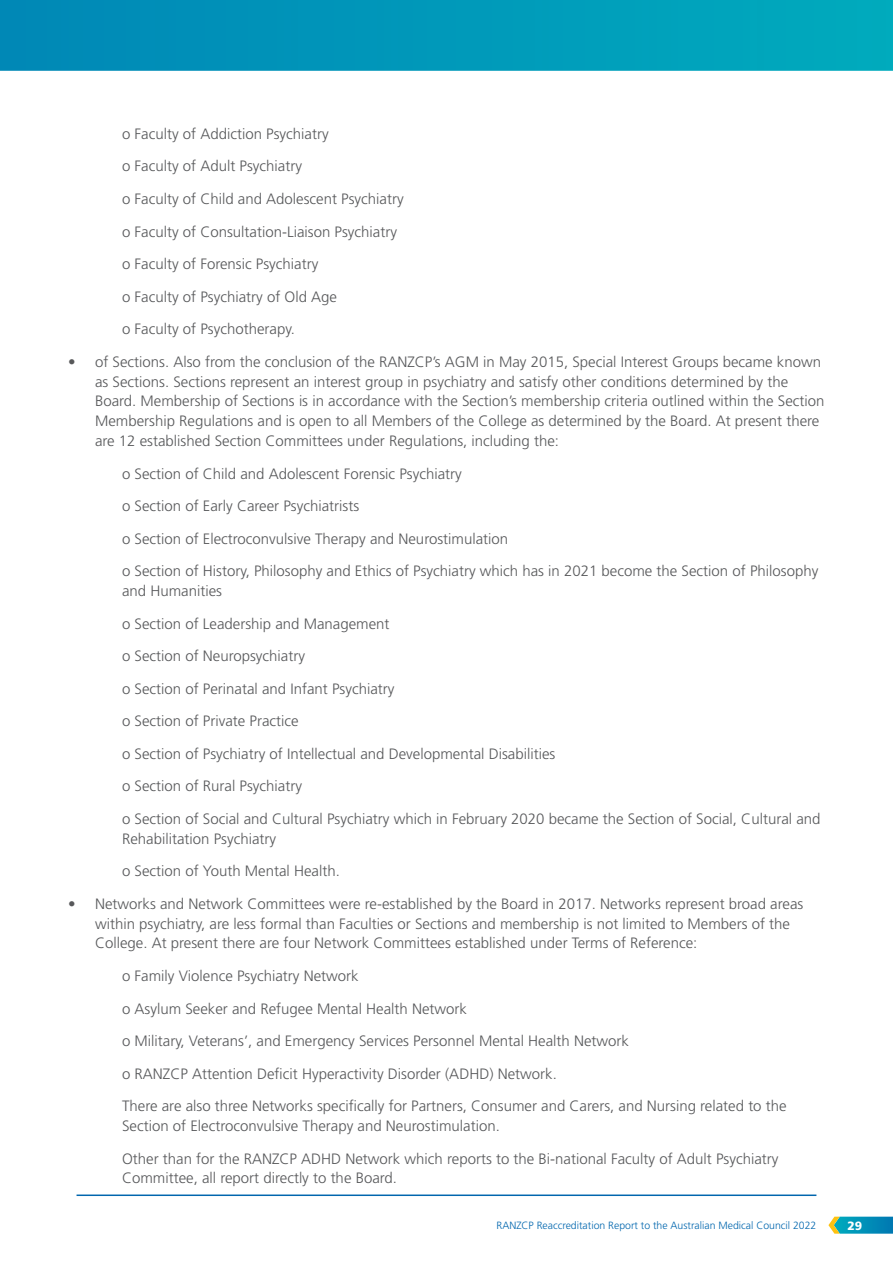
<style>
.page{position:relative;width:893px;height:1263px;background:#fff}
.page>*{position:absolute;margin:0;border:0;box-sizing:border-box;transform-origin:0 0}
.t1{font:300 15px/19.8px "Frutiger LT Std";color:#57585a}
.t2{font:900 12px "Frutiger LT Std";color:#fff}
.t3{font:300 10.5px "Frutiger LT Std";color:#0166ae}
</style>
<div class="page">
<svg style="left:0;top:0;width:893px;height:71px;background:#0099b9"></svg>
<svg style="left:828px;top:1217px;width:65px;height:17px"></svg>
<hr style="left:77px;top:1194px;width:739px;height:2px;background:#0166ae">
<p class="t1" style="left:122px;top:124px;width:208px">o Faculty of Addiction Psychiatry</p>
<p class="t1" style="left:122px;top:157px;width:181px">o Faculty of Adult Psychiatry</p>
<p class="t1" style="left:122px;top:189px;width:283px">o Faculty of Child and Adolescent Psychiatry</p>
<p class="t1" style="left:122px;top:222px;width:276px">o Faculty of Consultation-Liaison Psychiatry</p>
<p class="t1" style="left:122px;top:254px;width:198px">o Faculty of Forensic Psychiatry</p>
<p class="t1" style="left:122px;top:287px;width:216px">o Faculty of Psychiatry of Old Age</p>
<p class="t1" style="left:122px;top:319px;width:171px">o Faculty of Psychotherapy.</p>
<p class="t1" style="left:95px;top:352px;width:731px;text-indent:-27px">• of Sections. Also from the conclusion of the RANZCP’s AGM in May 2015, Special Interest Groups became known as Sections. Sections represent an interest group in psychiatry and satisfy other conditions determined by the Board. Membership of Sections is in accordance with the Section’s membership criteria outlined within the Section Membership Regulations and is open to all Members of the College as determined by the Board. At present there are 12 established Section Committees under Regulations, including the:</p>
<p class="t1" style="left:122px;top:464px;width:341px">o Section of Child and Adolescent Forensic Psychiatry</p>
<p class="t1" style="left:122px;top:496px;width:239px">o Section of Early Career Psychiatrists</p>
<p class="t1" style="left:122px;top:529px;width:388px">o Section of Electroconvulsive Therapy and Neurostimulation</p>
<p class="t1" style="left:122px;top:561px;width:698px">o Section of History, Philosophy and Ethics of Psychiatry which has in 2021 become the Section of Philosophy and Humanities</p>
<p class="t1" style="left:122px;top:614px;width:269px">o Section of Leadership and Management</p>
<p class="t1" style="left:122px;top:646px;width:185px">o Section of Neuropsychiatry</p>
<p class="t1" style="left:122px;top:679px;width:274px">o Section of Perinatal and Infant Psychiatry</p>
<p class="t1" style="left:122px;top:711px;width:178px">o Section of Private Practice</p>
<p class="t1" style="left:122px;top:744px;width:435px">o Section of Psychiatry of Intellectual and Developmental Disabilities</p>
<p class="t1" style="left:122px;top:776px;width:182px">o Section of Rural Psychiatry</p>
<p class="t1" style="left:122px;top:809px;width:700px">o Section of Social and Cultural Psychiatry which in February 2020 became the Section of Social, Cultural and<br>Rehabilitation Psychiatry</p>
<p class="t1" style="left:122px;top:861px;width:216px">o Section of Youth Mental Health.</p>
<p class="t1" style="left:95px;top:894px;width:710px;text-indent:-27px">• Networks and Network Committees were re-established by the Board in 2017. Networks represent broad areas within psychiatry, are less formal than Faculties or Sections and membership is not limited to Members of the<br>College. At present there are four Network Committees established under Terms of Reference:</p>
<p class="t1" style="left:122px;top:966px;width:238px">o Family Violence Psychiatry Network</p>
<p class="t1" style="left:122px;top:999px;width:347px">o Asylum Seeker and Refugee Mental Health Network</p>
<p class="t1" style="left:122px;top:1031px;width:508px">o Military, Veterans’, and Emergency Services Personnel Mental Health Network</p>
<p class="t1" style="left:122px;top:1064px;width:433px">o RANZCP Attention Deficit Hyperactivity Disorder (ADHD) Network.</p>
<p class="t1" style="left:122px;top:1096px;width:666px">There are also three Networks specifically for Partners, Consumer and Carers, and Nursing related to the<br>Section of Electroconvulsive Therapy and Neurostimulation.</p>
<p class="t1" style="left:122px;top:1149px;width:658px">Other than for the RANZCP ADHD Network which reports to the Bi-national Faculty of Adult Psychiatry<br>Committee, all report directly to the Board.</p>
<p class="t3" style="left:496px;top:1219px;width:321px">RANZCP Reaccreditation Report to the Australian Medical Council 2022</p>
<p class="t2" style="left:847px;top:1218px;width:16px">29</p>
</div>
